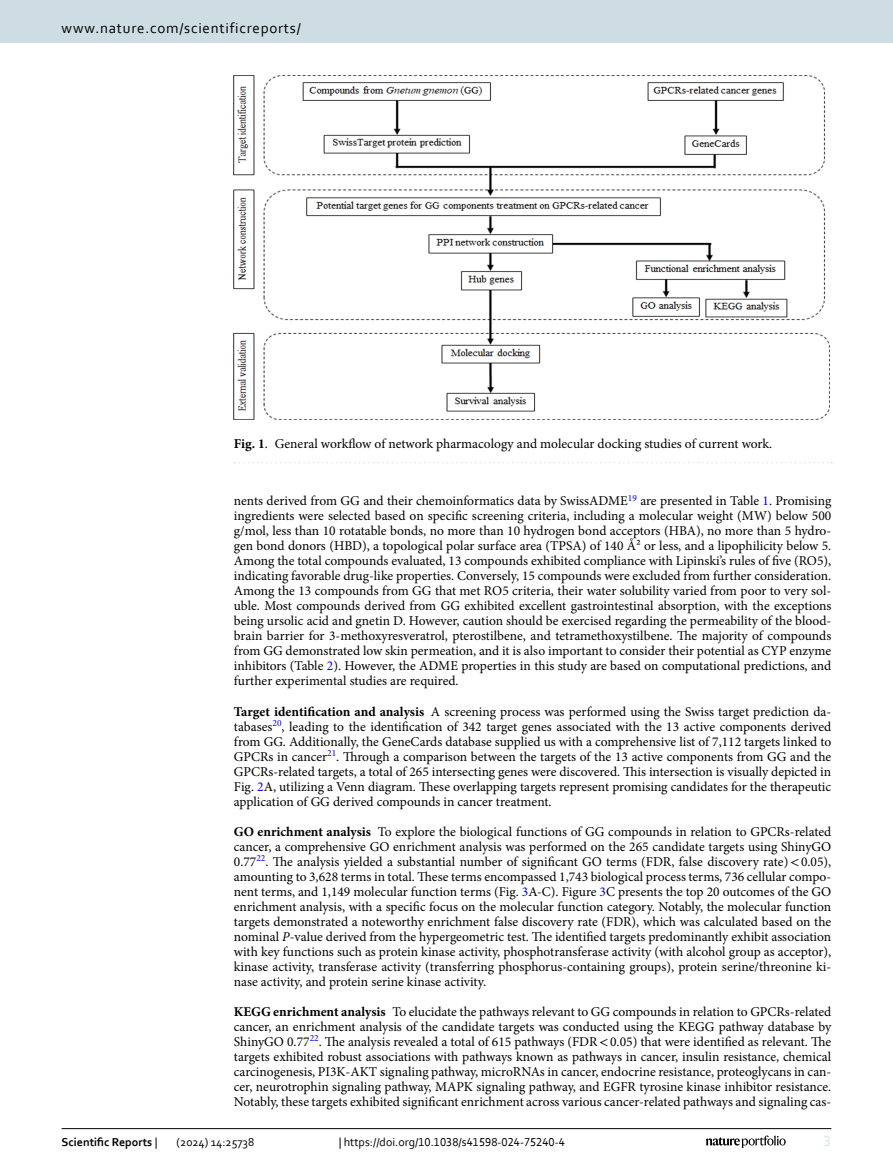
<style>
.page{position:relative;width:893px;height:1174px;background:#fff}
.page>*{position:absolute;margin:0;border:0;box-sizing:border-box;transform-origin:0 0}
.t1{font:15px "Corbel";letter-spacing:.05em;color:#000}
.t2{font:15px "Corbel";color:#d9e4eb}
.Formalpara_RuninHead{font:13.5px/15px "Minion Pro";color:#000;text-align:justify}
.Figure_Caption{font:13.5px "Minion Pro";color:#000}
.t3{font:12px "Corbel";color:#000}
.t4{font:700 12px "Corbel";color:#000}
.s1{font-weight:700}
.s2{color:#00f}
.s3{font-family:"STIX"}
.s4{font-style:italic}
.s5{font-weight:400}
</style>
<div class="page">
<img style="left:234px;top:76px;width:595px;height:344px">
<svg style="left:235px;top:462px;width:597px;height:1px"></svg>
<hr style="left:62px;top:1128px;width:769px;height:1px;background:#000">
<svg style="left:706px;top:1135px;width:80px;height:12px"></svg>
<div style="left:0;top:0;width:893px;height:43px;background:#cedde4"></div>
<p class="t1" style="left:62px;top:18px;width:241px">www.nature.com/scientificreports/</p>
<p class="Figure_Caption" style="left:234px;top:434px;width:540px"><span class="s1">Fig. 1</span>. General workflow of network pharmacology and molecular docking studies of current work.</p>
<p class="Formalpara_RuninHead" style="left:234px;top:493px;width:599px">nents derived from GG and their chemoinformatics data by SwissADME<sup>19</sup> are presented in Table <span class="s2">1</span>. Promising ingredients were selected based on specific screening criteria, including a molecular weight (MW) below 500 g/mol, less than 10 rotatable bonds, no more than 10 hydrogen bond acceptors (HBA), no more than 5 hydro&shy;gen bond donors (HBD), a topological polar surface area (TPSA) of 140 Å² or less, and a lipophilicity below 5.<br>Among the total compounds evaluated, 13 compounds exhibited compliance with Lipinski’s rules of five (RO5), indicating favorable drug-like properties. Conversely, 15 compounds were excluded from further consideration.<br>Among the 13 compounds from GG that met RO5 criteria, their water solubility varied from poor to very sol&shy;uble. Most compounds derived from GG exhibited excellent gastrointestinal absorption, with the exceptions being ursolic acid and gnetin D. However, caution should be exercised regarding the permeability of the blood&shy;brain barrier for 3-methoxyresveratrol, pterostilbene, and tetramethoxystilbene. The majority of compounds from GG demonstrated low skin permeation, and it is also important to consider their potential as CYP enzyme inhibitors (Table <span class="s2">2</span>). However, the ADME properties in this study are based on computational predictions, and further experimental studies are required.</p>
<p class="Formalpara_RuninHead" style="left:234px;top:703px;width:599px"><span class="s1">Target identification and analysis</span> A screening process was performed using the Swiss target prediction da&shy;tabases<sup>20</sup>, leading to the identification of 342 target genes associated with the 13 active components derived from GG. Additionally, the GeneCards database supplied us with a comprehensive list of 7,112 targets linked to GPCRs in cancer<sup>21</sup>. Through a comparison between the targets of the 13 active components from GG and the GPCRs-related targets, a total of 265 intersecting genes were discovered. This intersection is visually depicted in Fig. <span class="s2">2</span>A, utilizing a Venn diagram. These overlapping targets represent promising candidates for the therapeutic application of GG derived compounds in cancer treatment.</p>
<p class="Formalpara_RuninHead" style="left:234px;top:823px;width:599px"><span class="s1">GO enrichment analysis</span> To explore the biological functions of GG compounds in relation to GPCRs-related cancer, a comprehensive GO enrichment analysis was performed on the 265 candidate targets using ShinyGO 0.77<sup>22</sup>. The analysis yielded a substantial number of significant GO terms (FDR, false discovery rate)<span class="s3">&lt;</span>0.05), amounting to 3,628 terms in total. These terms encompassed 1,743 biological process terms, 736 cellular compo&shy;nent terms, and 1,149 molecular function terms (Fig. <span class="s2">3</span>A-C). Figure <span class="s2">3</span>C presents the top 20 outcomes of the GO enrichment analysis, with a specific focus on the molecular function category. Notably, the molecular function targets demonstrated a noteworthy enrichment false discovery rate (FDR), which was calculated based on the nominal <span class="s4">P</span>-value derived from the hypergeometric test. The identified targets predominantly exhibit association with key functions such as protein kinase activity, phosphotransferase activity (with alcohol group as acceptor), kinase activity, transferase activity (transferring phosphorus-containing groups), protein serine/threonine ki&shy;nase activity, and protein serine kinase activity.</p>
<p class="Formalpara_RuninHead" style="left:234px;top:1003px;width:599px"><span class="s1">KEGG enrichment analysis</span> To elucidate the pathways relevant to GG compounds in relation to GPCRs-related cancer, an enrichment analysis of the candidate targets was conducted using the KEGG pathway database by ShinyGO 0.77<sup>22</sup>. The analysis revealed a total of 615 pathways (FDR<span class="s3">&lt;</span>0.05) that were identified as relevant. The targets exhibited robust associations with pathways known as pathways in cancer, insulin resistance, chemical carcinogenesis, PI3K-AKT signaling pathway, microRNAs in cancer, endocrine resistance, proteoglycans in can&shy;cer, neurotrophin signaling pathway, MAPK signaling pathway, and EGFR tyrosine kinase inhibitor resistance.<br>Notably, these targets exhibited significant enrichment across various cancer-related pathways and signaling cas-</p>
<p class="t4" style="left:62px;top:1134px;width:97px">Scientific Reports <span class="s5">|</span></p>
<p class="t3" style="left:177px;top:1134px;width:79px">(2024) 14:25738</p>
<p class="t3" style="left:339px;top:1134px;width:228px">| https://doi.org/10.1038/s41598-024-75240-4</p>
<p class="t2" style="left:824px;top:1132px;width:9px">3</p>
</div>
